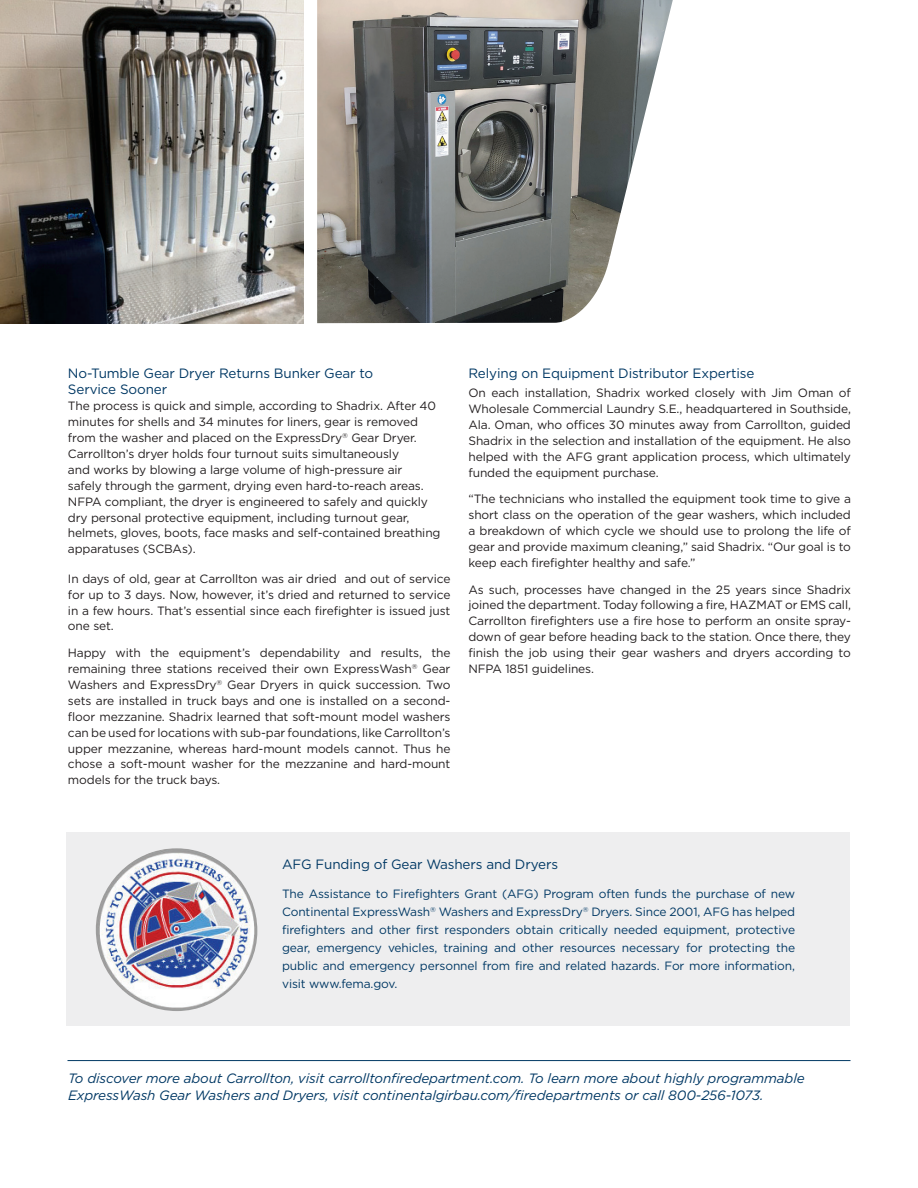
<style>
.page{position:relative;width:918px;height:1188px;background:#fff}
.page>*{position:absolute;margin:0;border:0;box-sizing:border-box;transform-origin:0 0}
.Text_-_last_paragrap{font:italic 13.5px/16.5px "Gotham";letter-spacing:-.01em;color:#003864}
.First_Paragraph{font:13.5px/16.2px "Gotham";letter-spacing:-.01em;color:#003864}
.subhead-body_copy{font:13.5px "Gotham";letter-spacing:-.01em;color:#003864}
.body_copy-no_indent{font:13.5px "Gotham";letter-spacing:-.01em;color:#003864}
.body_copy-no_indent-2{font:12px/15.9px "Gotham";letter-spacing:-.01em;color:#231f20;text-align:justify}
.First_Paragraph-2{font:12px/15.9px "Gotham";letter-spacing:-.01em;color:#231f20}
.body_copy-no_indent-3{font:12px/18px "Gotham";letter-spacing:-.01em;color:#003864;text-align:justify}
</style>
<div class="page">
<img style="left:317px;top:0;width:356px;height:323px">
<hr style="left:68px;top:1060px;width:782px;height:1px;background:#003864">
<div style="left:67px;top:833px;width:783px;height:193px;background:#eeeeef"></div>
<img style="left:96px;top:848px;width:161px;height:163px;border-radius:81px">
<img style="left:0;top:0;width:304px;height:324px">
<p class="First_Paragraph" style="left:68px;top:365px;width:307px">No-Tumble Gear Dryer Returns Bunker Gear to<br>Service Sooner</p>
<p class="First_Paragraph-2" style="left:68px;top:398px;width:374px">The process is quick and simple, according to Shadrix. After 40 minutes for shells and 34 minutes for liners, gear is removed from the washer and placed on the ExpressDry<sup>®</sup> Gear Dryer.<br>Carrollton’s dryer holds four turnout suits simultaneously<br>and works by blowing a large volume of high-pressure air<br>safely through the garment, drying even hard-to-reach areas.<br>NFPA compliant, the dryer is engineered to safely and quickly dry personal protective equipment, including turnout gear, helmets, gloves, boots, face masks and self-contained breathing apparatuses (SCBAs).</p>
<p class="body_copy-no_indent-2" style="left:68px;top:570px;width:384px">In days of old, gear at Carrollton was air dried and out of service for up to 3 days. Now, however, it’s dried and returned to service in a few hours. That’s essential since each firefighter is issued just one set.</p>
<p class="body_copy-no_indent-2" style="left:68px;top:645px;width:384px">Happy with the equipment’s dependability and results, the remaining three stations received their own ExpressWash<sup>®</sup> Gear Washers and ExpressDry<sup>®</sup> Gear Dryers in quick succession. Two sets are installed in truck bays and one is installed on a second&shy;floor mezzanine. Shadrix learned that soft-mount model washers can be used for locations with sub-par foundations, like Carrollton’s upper mezzanine, whereas hard-mount models cannot. Thus he chose a soft-mount washer for the mezzanine and hard-mount models for the truck bays.</p>
<p class="subhead-body_copy" style="left:468px;top:366px;width:287px">Relying on Equipment Distributor Expertise</p>
<p class="body_copy-no_indent-2" style="left:468px;top:385px;width:384px">On each installation, Shadrix worked closely with Jim Oman of Wholesale Commercial Laundry S.E., headquartered in Southside, Ala. Oman, who offices 30 minutes away from Carrollton, guided Shadrix in the selection and installation of the equipment. He also helped with the AFG grant application process, which ultimately funded the equipment purchase.</p>
<p class="body_copy-no_indent-2" style="left:468px;top:491px;width:384px">“The technicians who installed the equipment took time to give a short class on the operation of the gear washers, which included a breakdown of which cycle we should use to prolong the life of gear and provide maximum cleaning,” said Shadrix. “Our goal is to keep each firefighter healthy and safe.”</p>
<p class="body_copy-no_indent-2" style="left:468px;top:581px;width:384px">As such, processes have changed in the 25 years since Shadrix joined the department. Today following a fire, HAZMAT or EMS call, Carrollton firefighters use a fire hose to perform an onsite spray&shy;down of gear before heading back to the station. Once there, they finish the job using their gear washers and dryers according to NFPA 1851 guidelines.</p>
<p class="body_copy-no_indent" style="left:282px;top:857px;width:277px">AFG Funding of Gear Washers and Dryers</p>
<p class="body_copy-no_indent-3" style="left:282px;top:885px;width:515px">The Assistance to Firefighters Grant (AFG) Program often funds the purchase of new Continental ExpressWash<sup>®</sup> Washers and ExpressDry<sup>®</sup> Dryers. Since 2001, AFG has helped firefighters and other first responders obtain critically needed equipment, protective gear, emergency vehicles, training and other resources necessary for protecting the public and emergency personnel from fire and related hazards. For more information, visit www.fema.gov.</p>
<p class="Text_-_last_paragrap" style="left:68px;top:1070px;width:738px">To discover more about Carrollton, visit carrolltonfiredepartment.com. To learn more about highly programmable<br>ExpressWash Gear Washers and Dryers, visit continentalgirbau.com/firedepartments or call 800-256-1073.</p>
</div>
